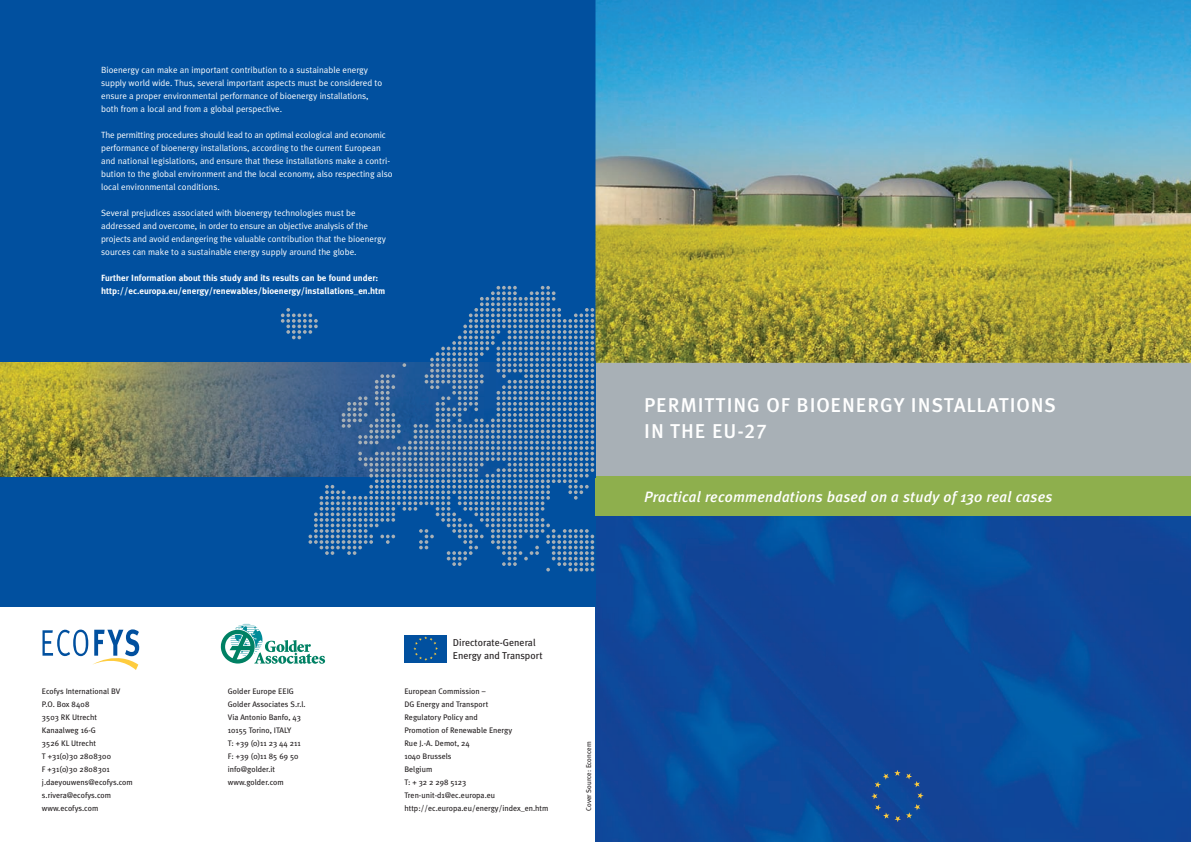
<style>
.page{position:relative;width:1191px;height:842px;background:#fff}
.page>*{position:absolute;margin:0;border:0;box-sizing:border-box;transform-origin:0 0}
.t1{font:20px/26px "Meta Plus Medium Caps";letter-spacing:.04em;color:#fff}
.t2{font:italic 500 15px "Meta Plus";letter-spacing:.015em;color:#fff}
.t3{font:10px/13px "Meta Plus";color:#231f20}
.t4{font:9px/13px "Meta Plus Normal";color:#fff}
.t5{font:700 9px/13px "Meta Plus";color:#fff}
.t6{font:8px/13px "Meta Plus";color:#231f20}
.t7{font:7px "Meta Plus";color:#231f20}
</style>
<div class="page">
<img style="left:595px;top:516px;width:596px;height:326px">
<div style="left:0;top:472px;width:595px;height:135px;background:#01509f"></div>
<div style="left:0;top:0;width:595px;height:367px;background:#01509f"></div>
<img style="left:595px;top:0;width:596px;height:363px">
<div style="left:595px;top:363px;width:596px;height:113px;background:#a8b0b6"></div>
<div style="left:595px;top:476px;width:596px;height:40px;background:#8eaf4d"></div>
<svg style="left:871px;top:770px;width:52px;height:52px"></svg>
<svg style="left:0;top:476px;width:281px;height:1px"></svg>
<svg style="left:0;top:362px;width:281px;height:1px"></svg>
<img style="left:0;top:363px;width:595px;height:113px">
<svg style="left:281px;top:286px;width:313px;height:285px"></svg>
<svg style="left:42px;top:629px;width:97px;height:41px"></svg>
<div style="left:404px;top:635px;width:43px;height:28px;background:#01509f"></div>
<svg style="left:413px;top:636px;width:25px;height:25px"></svg>
<svg style="left:221px;top:624px;width:104px;height:40px"></svg>
<p class="t4" style="left:101px;top:64px;width:283px">Bioenergy can make an important contribution to a sustainable energy supply world wide. Thus, several important aspects must be considered to ensure a proper environmental performance of bioenergy installations, both from a local and from a global perspective.</p>
<p class="t4" style="left:101px;top:129px;width:293px">The permitting procedures should lead to an optimal ecological and economic performance of bioenergy installations, according to the current European and national legislations, and ensure that these installations make a contri&shy;bution to the global environment and the local economy, also respecting also local environmental conditions.</p>
<p class="t4" style="left:101px;top:207px;width:286px">Several prejudices associated with bioenergy technologies must be addressed and overcome, in order to ensure an objective analysis of the projects and avoid endangering the valuable contribution that the bioenergy sources can make to a sustainable energy supply around the globe.</p>
<p class="t5" style="left:101px;top:272px;width:286px">Further Information about this study and its results can be found under: http://ec.europa.eu/energy/renewables/bioenergy/installations_en.htm</p>
<p class="t3" style="left:453px;top:636px;width:91px">Directorate-General<br>Energy and Transport</p>
<p class="t6" style="left:42px;top:684px;width:92px">Ecofys International BV<br>P.O. Box 8408<br>3503 RK Utrecht<br>Kanaalweg 16-G<br>3526 KL Utrecht<br>T +31(0)30 2808300<br>F +31(0)30 2808301 j.daeyouwens@ecofys.com s.rivera@ecofys.com www.ecofys.com</p>
<p class="t6" style="left:228px;top:684px;width:79px">Golder Europe EEIG<br>Golder Associates S.r.l.<br>Via Antonio Banfo, 43<br>10155 Torino, ITALY<br>T: +39 (0)11 23 44 211<br>F: +39 (0)11 85 69 50 info@golder.it www.golder.com</p>
<p class="t6" style="left:404px;top:684px;width:146px">European Commission –<br>DG Energy and Transport<br>Regulatory Policy and<br>Promotion of Renewable Energy<br>Rue J.-A. Demot, 24<br>1040 Brussels<br>Belgium<br>T: + 32 2 298 5123<br>Tren-unit-d1@ec.europa.eu http://ec.europa.eu/energy/index_en.htm</p>
<p class="t7" style="left:584px;top:811px;width:71px;rotate:-90deg">Cover Source: Econcern</p>
<h1 class="t1" style="left:644px;top:392px;width:413px">PERMITTING OF BIOENERGY INSTALLATIONS<br>IN THE EU-27</h1>
<h2 class="t2" style="left:644px;top:488px;width:410px">Practical recommendations based on a study of 130 real cases</h2>
</div>
